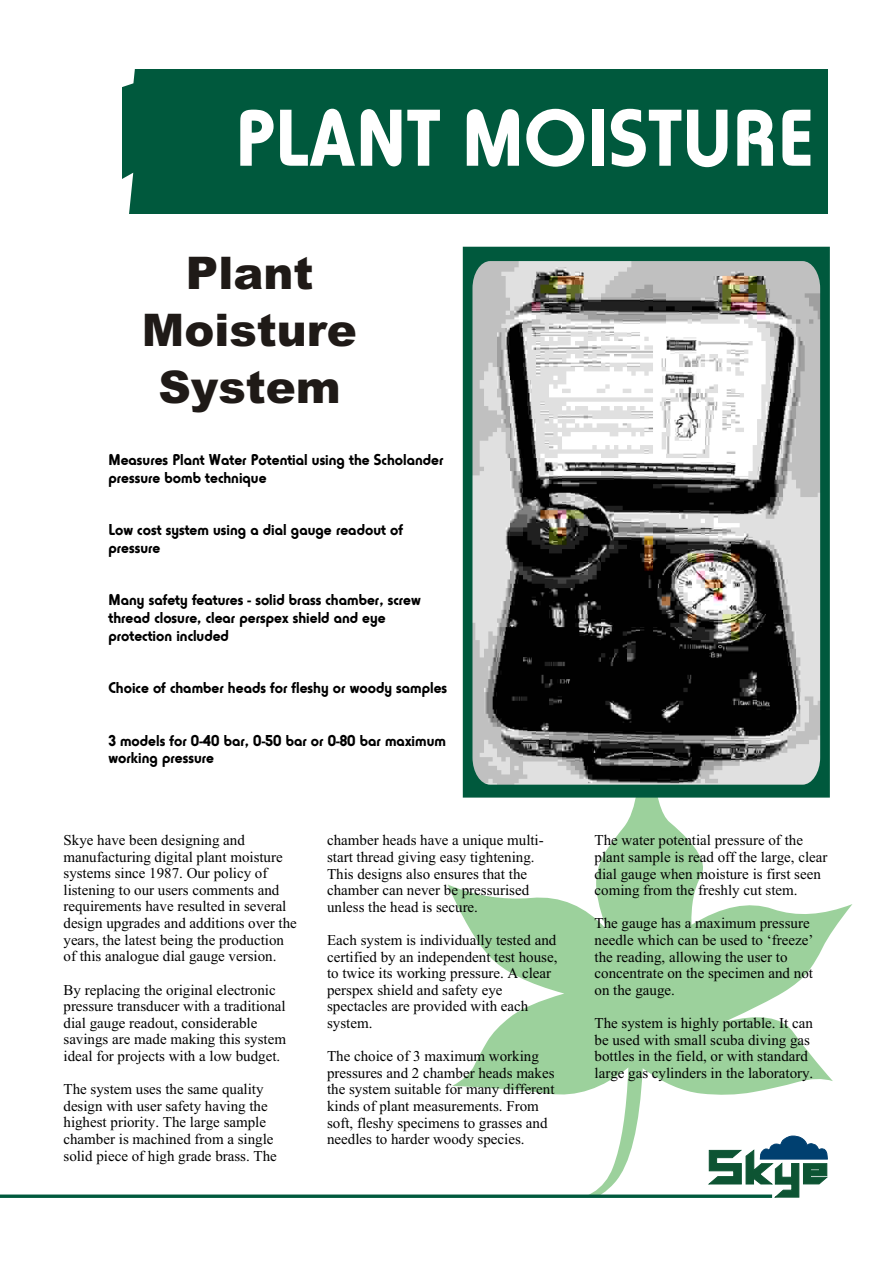
<style>
.page{position:relative;width:894px;height:1263px;background:#fff}
.page>*{position:absolute;margin:0;border:0;box-sizing:border-box;transform-origin:0 0}
.t1{font:84px "Horatio D Bol";color:#fff}
.t2{font:900 45px/57.2px "Arial";color:#1f1a17;text-align:center}
.t3{font:16.5px/17.7px "Horatio D Bol";color:#000}
.t4{font:15px/16.6px "Times New Roman";color:#000}
</style>
<div class="page">
<svg style="left:448px;top:763px;width:404px;height:435px"></svg>
<div style="left:122px;top:69px;width:706px;height:144px;background:#00593d"></div>
<svg style="left:463px;top:247px;width:367px;height:551px;background:#767e7a"></svg>
<hr style="left:0;top:1195px;width:772px;height:3px;background:#00593d">
<svg style="left:708px;top:1136px;width:120px;height:61px"></svg>
<svg style="left:122px;top:173px;width:11px;height:41px"></svg>
<svg style="left:122px;top:69px;width:13px;height:18px"></svg>
<h1 class="t1" style="left:235px;top:103px;width:581px">PLANT MOISTURE</h1>
<h2 class="t2" style="left:142px;top:249px;width:216px">Plant<br>Moisture<br>System</h2>
<p class="t3" style="left:108px;top:452px;width:336px">Measures Plant Water Potential using the Scholander pressure bomb technique</p>
<p class="t3" style="left:108px;top:522px;width:296px">Low cost system using a dial gauge readout of pressure</p>
<p class="t3" style="left:108px;top:592px;width:314px">Many safety features - solid brass chamber, screw thread closure, clear perspex shield and eye protection included</p>
<p class="t3" style="left:108px;top:680px;width:340px">Choice of chamber heads for fleshy or woody samples</p>
<p class="t3" style="left:108px;top:733px;width:339px">3 models for 0-40 bar, 0-50 bar or 0-80 bar maximum working pressure</p>
<p class="t4" style="left:64px;top:833px;width:235px">Skye have been designing and manufacturing digital plant moisture systems since 1987. Our policy of listening to our users comments and requirements have resulted in several design upgrades and additions over the years, the latest being the production of this analogue dial gauge version.</p>
<p class="t4" style="left:64px;top:983px;width:224px">By replacing the original electronic pressure transducer with a traditional dial gauge readout, considerable savings are made making this system ideal for projects with a low budget.</p>
<p class="t4" style="left:64px;top:1082px;width:215px">The system uses the same quality design with user safety having the highest priority. The large sample chamber is machined from a single solid piece of high grade brass. The</p>
<p class="t4" style="left:327px;top:833px;width:218px">chamber heads have a unique multi&shy;start thread giving easy tightening.<br>This designs also ensures that the chamber can never be pressurised unless the head is secure.</p>
<p class="t4" style="left:327px;top:933px;width:232px">Each system is individually tested and certified by an independent test house, to twice its working pressure. A clear perspex shield and safety eye spectacles are provided with each system.</p>
<p class="t4" style="left:327px;top:1049px;width:229px">The choice of 3 maximum working pressures and 2 chamber heads makes the system suitable for many different kinds of plant measurements. From soft, fleshy specimens to grasses and needles to harder woody species.</p>
<p class="t4" style="left:595px;top:833px;width:234px">The water potential pressure of the plant sample is read off the large, clear dial gauge when moisture is first seen coming from the freshly cut stem.</p>
<p class="t4" style="left:595px;top:916px;width:220px">The gauge has a maximum pressure needle which can be used to ‘freeze’ the reading, allowing the user to concentrate on the specimen and not on the gauge.</p>
<p class="t4" style="left:595px;top:1016px;width:220px">The system is highly portable. It can be used with small scuba diving gas bottles in the field, or with standard large gas cylinders in the laboratory.</p>
</div>
